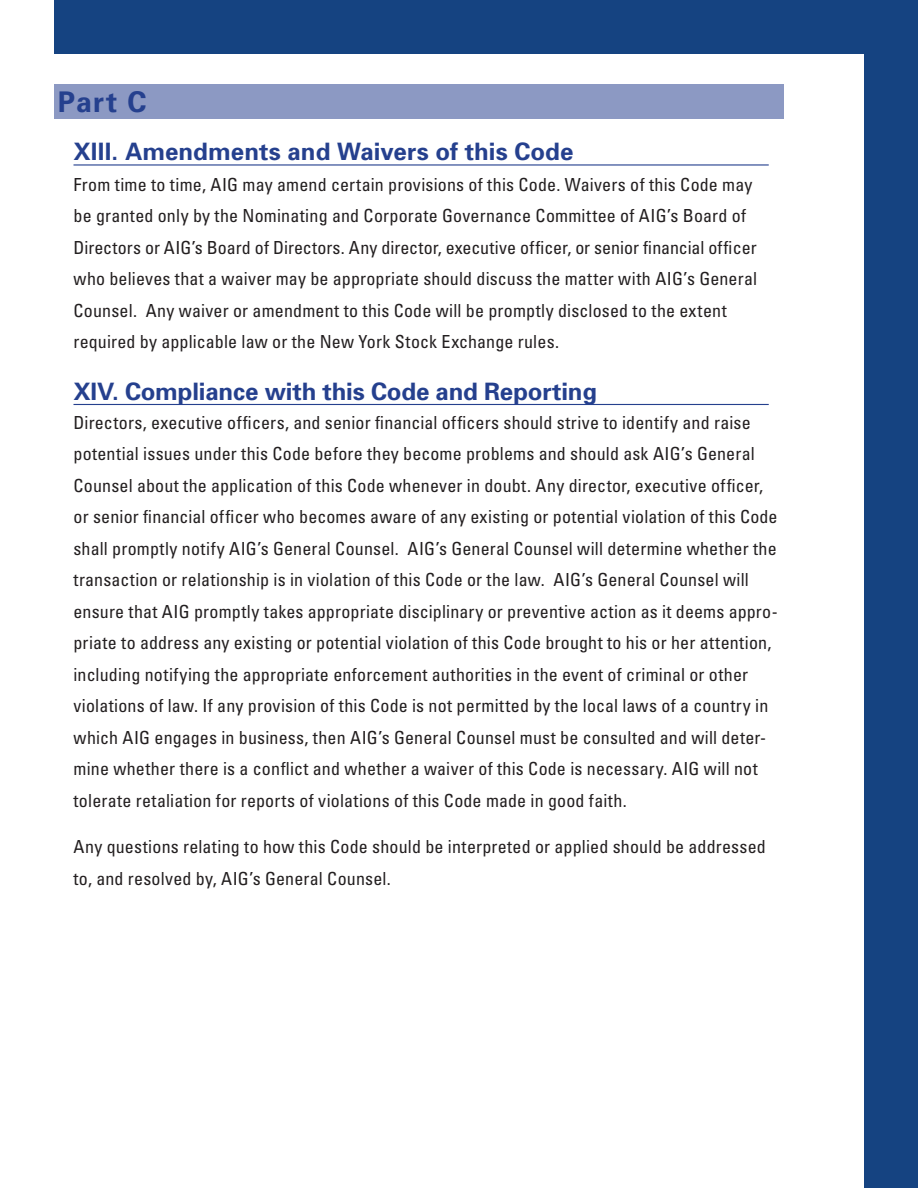
<style>
.page{position:relative;width:918px;height:1188px;background:#fff}
.page>*{position:absolute;margin:0;border:0;box-sizing:border-box;transform-origin:0 0}
.t1{font:700 28.5px "Univers";color:#25408e}
.t2{font:700 24px "Univers";color:#25408e}
.t3{font:condensed 18px/31.5px "Univers";letter-spacing:.01em;color:#231f20}
</style>
<div class="page">
<div style="left:54px;top:0;width:863px;height:54px;background:#154381"></div>
<div style="left:864px;top:0;width:54px;height:1188px;background:#154381"></div>
<div style="left:54px;top:84px;width:729px;height:34px;background:#8c99c3"></div>
<hr style="left:74px;top:164px;width:695px;height:2px;background:#25408e">
<hr style="left:74px;top:404px;width:695px;height:1px;background:#25408e">
<h1 class="t1" style="left:58px;top:91px;width:90px">Part C</h1>
<h2 class="t2" style="left:74px;top:143px;width:502px">XIII. Amendments and Waivers of this Code</h2>
<p class="t3" style="left:74px;top:170px;width:685px">From time to time, AIG may amend certain provisions of this Code. Waivers of this Code may be granted only by the Nominating and Corporate Governance Committee of AIG’s Board of Directors or AIG’s Board of Directors. Any director, executive officer, or senior financial officer who believes that a waiver may be appropriate should discuss the matter with AIG’s General Counsel. Any waiver or amendment to this Code will be promptly disclosed to the extent required by applicable law or the New York Stock Exchange rules.</p>
<h2 class="t2" style="left:74px;top:383px;width:525px">XIV. Compliance with this Code and Reporting</h2>
<p class="t3" style="left:74px;top:408px;width:706px">Directors, executive officers, and senior financial officers should strive to identify and raise potential issues under this Code before they become problems and should ask AIG’s General Counsel about the application of this Code whenever in doubt. Any director, executive officer, or senior financial officer who becomes aware of any existing or potential violation of this Code shall promptly notify AIG’s General Counsel. AIG’s General Counsel will determine whether the transaction or relationship is in violation of this Code or the law. AIG’s General Counsel will ensure that AIG promptly takes appropriate disciplinary or preventive action as it deems appro&shy;priate to address any existing or potential violation of this Code brought to his or her attention, including notifying the appropriate enforcement authorities in the event of criminal or other violations of law. If any provision of this Code is not permitted by the local laws of a country in which AIG engages in business, then AIG’s General Counsel must be consulted and will deter&shy;mine whether there is a conflict and whether a waiver of this Code is necessary. AIG will not tolerate retaliation for reports of violations of this Code made in good faith.</p>
<p class="t3" style="left:74px;top:833px;width:694px">Any questions relating to how this Code should be interpreted or applied should be addressed to, and resolved by, AIG’s General Counsel.</p>
</div>
